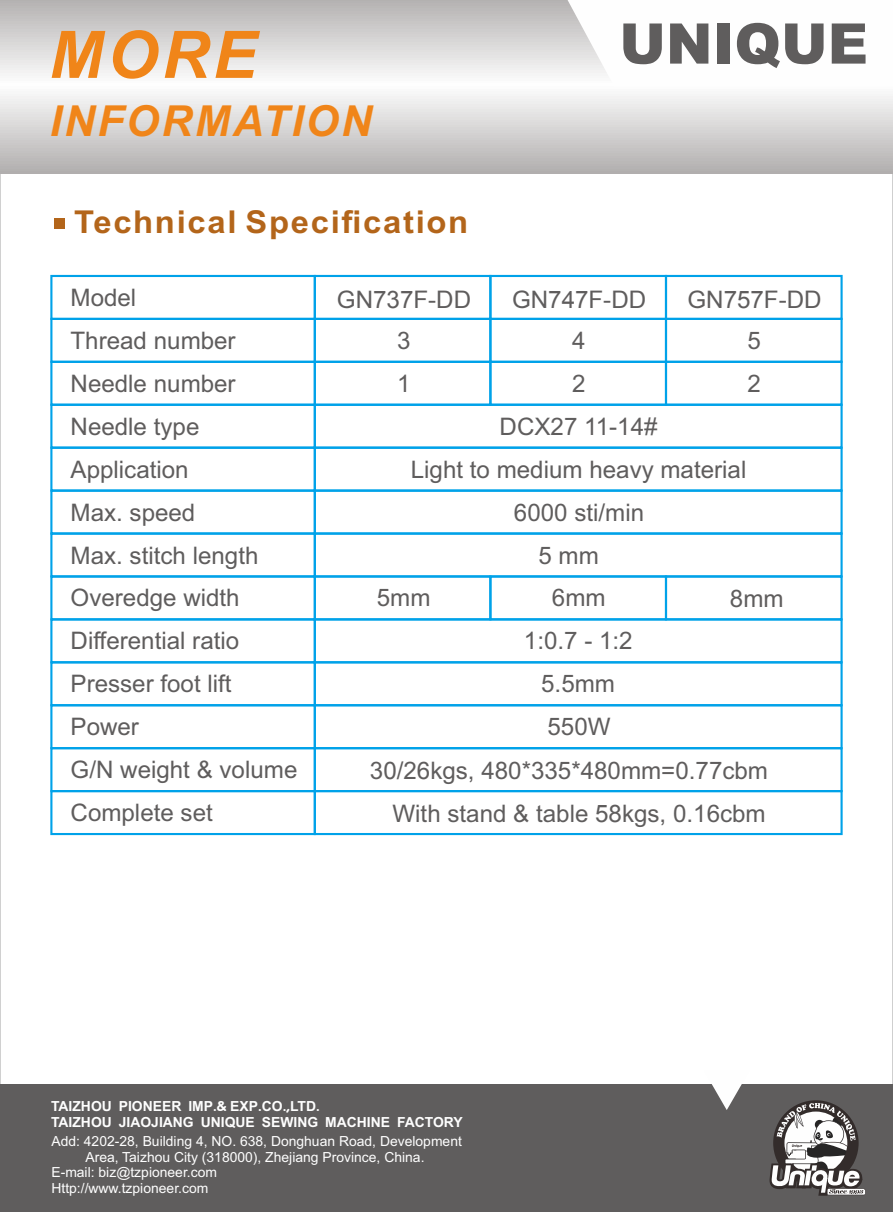
<style>
.page{position:relative;width:893px;height:1212px;background:#fff}
.page>*{position:absolute;margin:0;border:0;box-sizing:border-box;transform-origin:0 0}
.t1{font:italic 700 65.55px "Arial";color:#f08519}
.t2{font:italic 700 42.75px "Arial";letter-spacing:.055em;color:#f08519}
.t3{font:700 31.5px "Arial";letter-spacing:.05em;color:#b3651a;scale:1.04 1}
.t4{font:24.15px/42.9px "Arial";color:#5f5d5d}
.t5{font:13.95px "Arial";color:#fefefe}
.t6{font:700 13.95px/16px "Arial";color:#fefefe}
.s1{font-family:"FZY4 K GBK1 0";font-weight:400}
</style>
<div class="page">
<svg style="left:0;top:0;width:893px;height:173px"></svg>
<div style="left:0;top:1084px;width:893px;height:128px;background:#5f5d5d"></div>
<svg style="left:568px;top:0;width:325px;height:87px"></svg>
<svg style="left:711px;top:1084px;width:31px;height:26px"></svg>
<svg style="left:769px;top:1100px;width:96px;height:96px"></svg>
<div style="left:54px;top:218px;width:11px;height:11px;background:#b3651a"></div>
<div style="left:50px;top:275px;width:266px;height:45px;border:2px solid #00a2e9"></div>
<div style="left:50px;top:404px;width:266px;height:45px;border:2px solid #00a2e9"></div>
<div style="left:50px;top:447px;width:266px;height:45px;border:2px solid #00a2e9"></div>
<div style="left:50px;top:489px;width:266px;height:46px;border:2px solid #00a2e9"></div>
<div style="left:50px;top:532px;width:266px;height:45px;border:2px solid #00a2e9"></div>
<div style="left:50px;top:575px;width:266px;height:45px;border:2px solid #00a2e9"></div>
<div style="left:50px;top:618px;width:266px;height:45px;border:2px solid #00a2e9"></div>
<div style="left:50px;top:661px;width:266px;height:45px;border:2px solid #00a2e9"></div>
<div style="left:50px;top:704px;width:266px;height:45px;border:2px solid #00a2e9"></div>
<div style="left:50px;top:747px;width:266px;height:45px;border:2px solid #00a2e9"></div>
<div style="left:314px;top:447px;width:529px;height:45px;border:2px solid #00a2e9"></div>
<div style="left:314px;top:489px;width:529px;height:46px;border:2px solid #00a2e9"></div>
<div style="left:314px;top:532px;width:529px;height:45px;border:2px solid #00a2e9"></div>
<div style="left:314px;top:661px;width:529px;height:45px;border:2px solid #00a2e9"></div>
<div style="left:314px;top:704px;width:529px;height:45px;border:2px solid #00a2e9"></div>
<div style="left:314px;top:747px;width:529px;height:45px;border:2px solid #00a2e9"></div>
<div style="left:50px;top:318px;width:266px;height:45px;border:2px solid #00a2e9"></div>
<div style="left:314px;top:318px;width:177px;height:45px;border:2px solid #00a2e9"></div>
<div style="left:489px;top:318px;width:178px;height:45px;border:2px solid #00a2e9"></div>
<div style="left:665px;top:318px;width:178px;height:45px;border:2px solid #00a2e9"></div>
<div style="left:50px;top:790px;width:266px;height:45px;border:2px solid #00a2e9"></div>
<div style="left:314px;top:790px;width:529px;height:45px;border:2px solid #00a2e9"></div>
<div style="left:314px;top:275px;width:177px;height:45px;border:2px solid #00a2e9"></div>
<div style="left:489px;top:275px;width:178px;height:45px;border:2px solid #00a2e9"></div>
<div style="left:665px;top:275px;width:178px;height:45px;border:2px solid #00a2e9"></div>
<div style="left:314px;top:361px;width:177px;height:45px;border:2px solid #00a2e9"></div>
<div style="left:489px;top:361px;width:178px;height:45px;border:2px solid #00a2e9"></div>
<div style="left:665px;top:361px;width:178px;height:45px;border:2px solid #00a2e9"></div>
<div style="left:314px;top:575px;width:177px;height:45px;border:2px solid #00a2e9"></div>
<div style="left:489px;top:575px;width:178px;height:45px;border:2px solid #00a2e9"></div>
<div style="left:665px;top:575px;width:178px;height:45px;border:2px solid #00a2e9"></div>
<h1 class="t1" style="left:49px;top:30px;width:209px">MORE</h1>
<h2 class="t2" style="left:50px;top:105px;width:324px">INFORMATION</h2>
<h3 class="t3" style="left:74px;top:210px;width:380px">Technical Specification</h3>
<p class="t4" style="left:71px;top:278px;width:67px">Model</p>
<p class="t4" style="left:337px;top:280px;width:136px">GN737F-DD</p>
<p class="t4" style="left:512px;top:280px;width:136px">GN747F-DD</p>
<p class="t4" style="left:687px;top:280px;width:136px">GN757F-DD</p>
<p class="t4" style="left:71px;top:321px;width:167px">Thread number</p>
<p class="t4" style="left:397px;top:321px;width:15px">3</p>
<p class="t4" style="left:572px;top:321px;width:15px">4</p>
<p class="t4" style="left:747px;top:321px;width:15px">5</p>
<p class="t4" style="left:71px;top:364px;width:228px">Needle number<br>Needle type<br>Application<br>Max. speed<br>Max. stitch length<br>Overedge width<br>Differential ratio<br>Presser foot lift<br>Power<br>G/N weight &amp; volume</p>
<p class="t4" style="left:397px;top:364px;width:15px">1</p>
<p class="t4" style="left:572px;top:364px;width:15px">2</p>
<p class="t4" style="left:747px;top:364px;width:15px">2</p>
<p class="t4" style="left:500px;top:407px;width:159px">DCX27 11-14#</p>
<p class="t4" style="left:411px;top:450px;width:337px">Light to medium heavy material</p>
<p class="t4" style="left:514px;top:492px;width:132px">6000 sti/min</p>
<p class="t4" style="left:538px;top:536px;width:62px">5 mm</p>
<p class="t4" style="left:377px;top:579px;width:55px">5mm</p>
<p class="t4" style="left:552px;top:579px;width:55px">6mm</p>
<p class="t4" style="left:730px;top:579px;width:55px">8mm</p>
<p class="t4" style="left:524px;top:622px;width:110px">1:0.7 - 1:2</p>
<p class="t4" style="left:541px;top:664px;width:75px">5.5mm</p>
<p class="t4" style="left:548px;top:707px;width:65px">550W</p>
<p class="t4" style="left:370px;top:751px;width:400px">30/26kgs, 480*335*480mm=0.77cbm</p>
<p class="t4" style="left:71px;top:793px;width:144px">Complete set</p>
<p class="t4" style="left:392px;top:794px;width:375px">With stand &amp; table 58kgs, 0.16cbm</p>
<p class="t6" style="left:51px;top:1099px;width:413px">TAIZHOU PIONEER IMP<span class="s1">.&amp;</span> EXP<span class="s1">.</span>CO<span class="s1">.,</span>LTD<span class="s1">.<br></span>TAIZHOU JIAOJIANG UNIQUE SEWING MACHINE FACTORY</p>
<p class="t5" style="left:51px;top:1136px;width:412px">Add: 4202-28, Building 4, NO. 638, Donghuan Road, Development</p>
<p class="t5" style="left:85px;top:1151px;width:341px">Area, Taizhou City (318000), Zhejiang Province, China.</p>
<p class="t5" style="left:51px;top:1167px;width:167px">E-mail: biz@tzpioneer.com</p>
<p class="t5" style="left:51px;top:1182px;width:158px">Http://www.tzpioneer.com</p>
</div>
